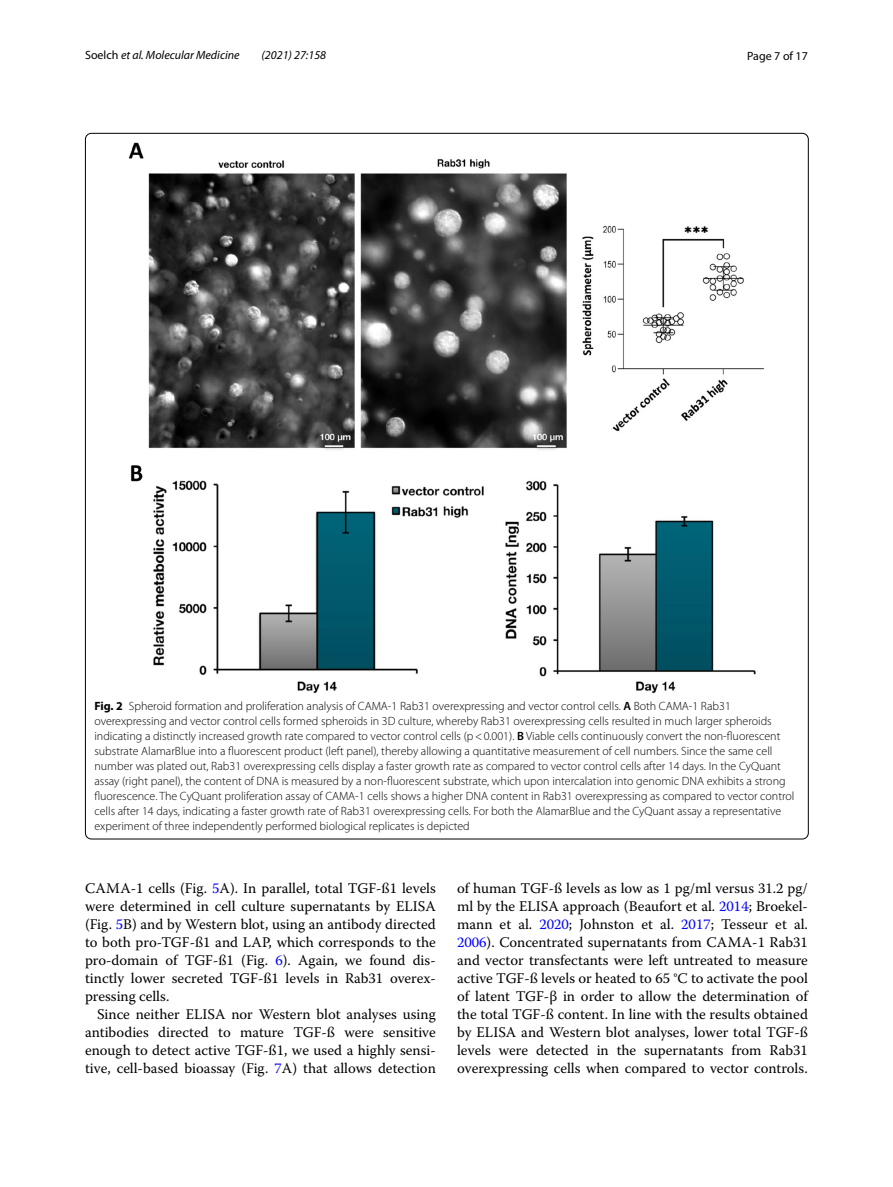
<style>
.page{position:relative;width:893px;height:1187px;background:#fff}
.page>*{position:absolute;margin:0;border:0;box-sizing:border-box;transform-origin:0 0}
.t1{font:14.7px/18px "Warnock Pro";color:#000;text-align:justify}
.t2{font:300 12px/15px "Myriad Pro";color:#000}
.t3{font:italic 12px "Myriad Pro";color:#000}
.t4{font:12px "Myriad Pro";color:#000}
.s1{font-style:normal}
.s2{font-weight:700}
.s3{font-weight:600}
.s4{color:#00f}
</style>
<div class="page">
<img style="left:129px;top:142px;width:635px;height:552px">
<p class="t3" style="left:85px;top:48px;width:156px"><span class="s1">Soelch</span> et al. Molecular Medicine</p>
<p class="t3" style="left:262px;top:48px;width:66px">(2021) 27:158</p>
<p class="t4" style="left:747px;top:48px;width:62px">Page 7 of 17</p>
<p class="t2" style="left:94px;top:698px;width:701px"><span class="s2">Fig. 2</span> Spheroid formation and proliferation analysis of CAMA-1 Rab31 overexpressing and vector control cells. <span class="s3">A</span> Both CAMA-1 Rab31 overexpressing and vector control cells formed spheroids in 3D culture, whereby Rab31 overexpressing cells resulted in much larger spheroids indicating a distinctly increased growth rate compared to vector control cells (p&lt;0.001). <span class="s3">B</span> Viable cells continuously convert the non-fluorescent substrate AlamarBlue into a fluorescent product (left panel), thereby allowing a quantitative measurement of cell numbers. Since the same cell number was plated out, Rab31 overexpressing cells display a faster growth rate as compared to vector control cells after 14 days. In the CyQuant assay (right panel), the content of DNA is measured by a non-fluorescent substrate, which upon intercalation into genomic DNA exhibits a strong fluorescence. The CyQuant proliferation assay of CAMA-1 cells shows a higher DNA content in Rab31 overexpressing as compared to vector control cells after 14 days, indicating a faster growth rate of Rab31 overexpressing cells. For both the AlamarBlue and the CyQuant assay a representative experiment of three independently performed biological replicates is depicted</p>
<p class="t1" style="left:85px;top:879px;width:352px">CAMA-1 cells (Fig. <span class="s4">5</span>A). In parallel, total TGF-ß1 levels were determined in cell culture supernatants by ELISA (Fig. <span class="s4">5</span>B) and by Western blot, using an antibody directed to both pro-TGF-ß1 and LAP, which corresponds to the pro-domain of TGF-ß1 (Fig. <span class="s4">6</span>). Again, we found dis&shy;tinctly lower secreted TGF-ß1 levels in Rab31 overex&shy;pressing cells.</p>
<p class="t1" style="left:85px;top:1005px;width:352px;text-indent:12px">Since neither ELISA nor Western blot analyses using antibodies directed to mature TGF-ß were sensitive enough to detect active TGF-ß1, we used a highly sensi&shy;tive, cell-based bioassay (Fig. <span class="s4">7</span>A) that allows detection</p>
<p class="t1" style="left:457px;top:879px;width:352px">of human TGF-ß levels as low as 1 pg/ml versus 31.2 pg/ ml by the ELISA approach (Beaufort et al. <span class="s4">2014</span>; Broekel&shy;mann et al. <span class="s4">2020</span>; Johnston et al. <span class="s4">2017</span>; Tesseur et al.<br><span class="s4">2006</span>). Concentrated supernatants from CAMA-1 Rab31 and vector transfectants were left untreated to measure active TGF-ß levels or heated to 65 °C to activate the pool of latent TGF-β in order to allow the determination of the total TGF-ß content. In line with the results obtained by ELISA and Western blot analyses, lower total TGF-ß levels were detected in the supernatants from Rab31 overexpressing cells when compared to vector controls.</p>
</div>
